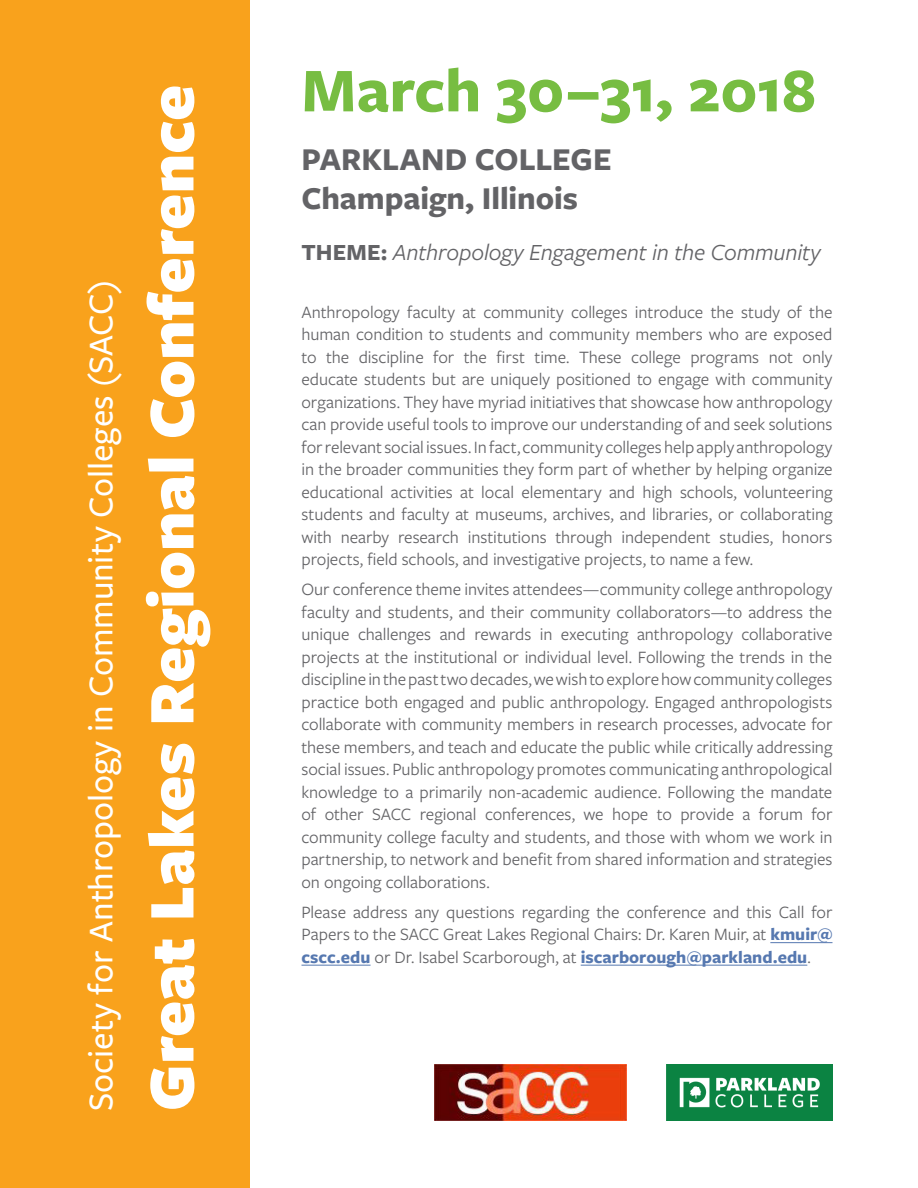
<style>
.page{position:relative;width:918px;height:1188px;background:#fff}
.page>*{position:absolute;margin:0;border:0;box-sizing:border-box;transform-origin:0 0}
.t1{font:900 67.5px "Freight Sans Pro";color:#fff}
.t2{font:700 64.5px "Freight Sans Pro";letter-spacing:-.005em;color:#77bd42}
.t3{font:500 36px "Freight Sans Pro";letter-spacing:-.005em;color:#fff}
.t4{font:700 33px/39.6px "Freight Sans Pro";color:#636366}
.t5{font:italic 24px "Freight Sans Pro";letter-spacing:-.005em;color:#636366}
.t6{font:18px/22.5px "Freight Sans Pro";letter-spacing:-.005em;color:#636366;text-align:justify}
.s1{font-weight:700;font-style:normal}
.s2{font-weight:700;color:#5678b0}
</style>
<div class="page">
<img style="left:434px;top:1065px;width:192px;height:56px">
<img style="left:667px;top:1065px;width:165px;height:55px">
<hr style="left:770px;top:942px;width:62px;height:1px;background:#5678b0">
<hr style="left:302px;top:965px;width:69px;height:1px;background:#5678b0">
<hr style="left:581px;top:965px;width:226px;height:1px;background:#5678b0">
<div style="left:0;top:0;width:250px;height:1188px;background:#f9a21c"></div>
<h3 class="t3" style="left:77px;top:1111px;width:833px;rotate:-90deg">Society for Anthropology in Community Colleges (SACC)</h3>
<h1 class="t1" style="left:124px;top:1111px;width:1028px;rotate:-90deg">Great Lakes Regional Conference</h1>
<h2 class="t2" style="left:302px;top:46px;width:516px">March 30–31, 2018</h2>
<h3 class="t4" style="left:302px;top:138px;width:312px">PARKLAND COLLEGE<br>Champaign, Illinois</h3>
<h3 class="t5" style="left:302px;top:236px;width:521px"><span class="s1">THEME:</span> Anthropology Engagement in the Community</h3>
<p class="t6" style="left:302px;top:300px;width:533px">Anthropology faculty at community colleges introduce the study of the human condition to students and community members who are exposed to the discipline for the first time. These college programs not only educate students but are uniquely positioned to engage with community organizations. They have myriad initiatives that showcase how anthropology can provide useful tools to improve our understanding of and seek solutions for relevant social issues. In fact, community colleges help apply anthropology in the broader communities they form part of whether by helping organize educational activities at local elementary and high schools, volunteering students and faculty at museums, archives, and libraries, or collaborating with nearby research institutions through independent studies, honors projects, field schools, and investigative projects, to name a few.</p>
<p class="t6" style="left:302px;top:577px;width:533px">Our conference theme invites attendees—community college anthropology faculty and students, and their community collaborators—to address the unique challenges and rewards in executing anthropology collaborative projects at the institutional or individual level. Following the trends in the discipline in the past two decades, we wish to explore how community colleges practice both engaged and public anthropology. Engaged anthropologists collaborate with community members in research processes, advocate for these members, and teach and educate the public while critically addressing social issues. Public anthropology promotes communicating anthropological knowledge to a primarily non-academic audience. Following the mandate of other SACC regional conferences, we hope to provide a forum for community college faculty and students, and those with whom we work in partnership, to network and benefit from shared information and strategies on ongoing collaborations.</p>
<p class="t6" style="left:302px;top:900px;width:533px">Please address any questions regarding the conference and this Call for Papers to the SACC Great Lakes Regional Chairs: Dr. Karen Muir, at <span class="s2">kmuir@ cscc.edu</span> or Dr. Isabel Scarborough, at <span class="s2">iscarborough@parkland.edu</span>.</p>
</div>
